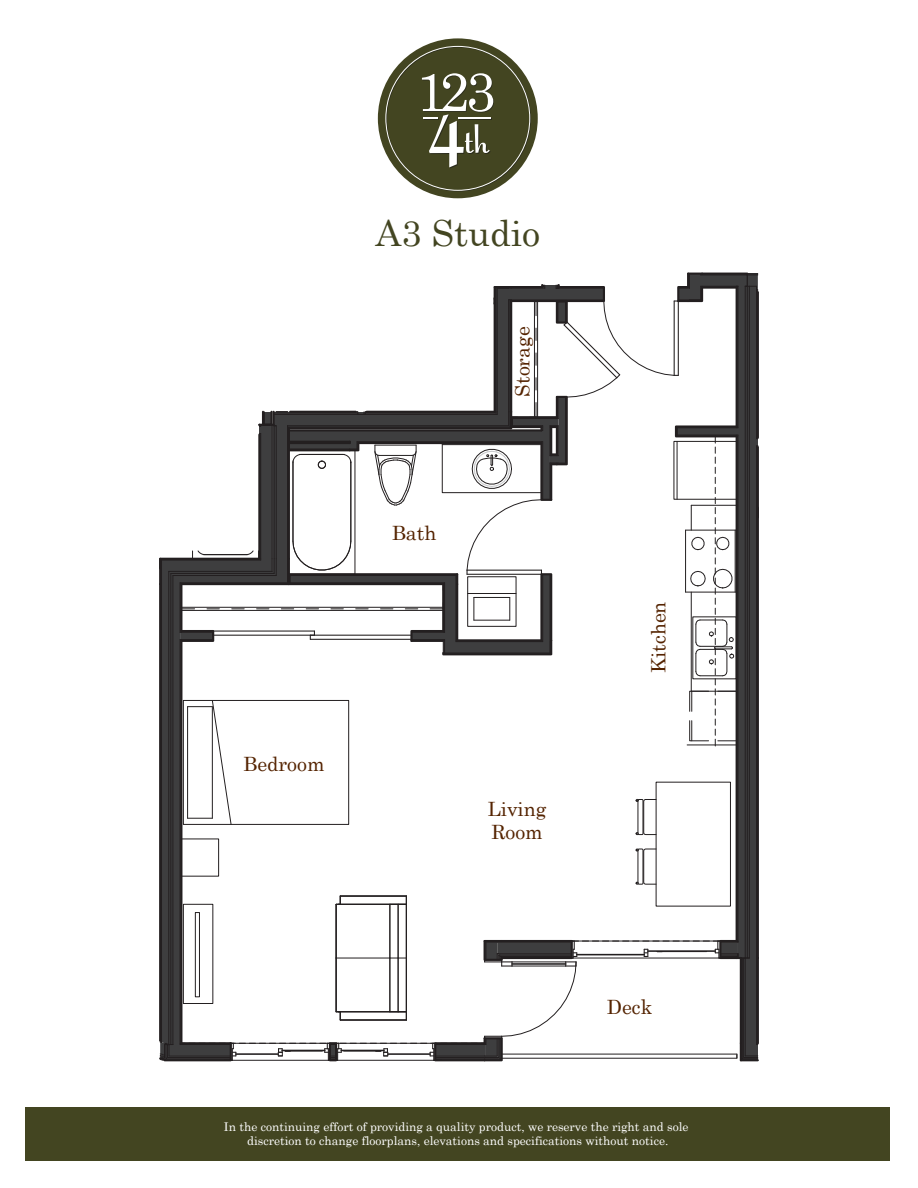
<style>
.page{position:relative;width:918px;height:1188px;background:#fff}
.page>*{position:absolute;margin:0;border:0;box-sizing:border-box;transform-origin:0 0}
.t1{font:36px "Century";color:#434521}
.t2{font:19.65px/23.7px "Century";color:#542300}
.t3{font:12px/14.4px "Century";color:#fff;text-align:center}
</style>
<div class="page">
<svg style="left:159px;top:273px;width:600px;height:789px"></svg>
<div style="left:618px;top:1000px;width:40px;height:16px;background:#fff"></div>
<div style="left:461px;top:776px;width:53px;height:18px;background:#fff"></div>
<div style="left:461px;top:794px;width:52px;height:18px;background:#fff"></div>
<div style="left:635px;top:381px;width:53px;height:18px;background:#fff"></div>
<div style="left:366px;top:523px;width:95px;height:18px;background:#fff"></div>
<div style="left:26px;top:1107px;width:864px;height:54px;background:#434521"></div>
<div style="left:378px;top:38px;width:160px;height:160px;background:#434521;border-radius:50%"></div>
<svg style="left:422px;top:73px;width:72px;height:95px"></svg>
<h1 class="t1" style="left:376px;top:203px;width:166px">A3 Studio</h1>
<h2 class="t2" style="left:243px;top:750px;width:83px">Bedroom</h2>
<h2 class="t2" style="left:392px;top:519px;width:46px">Bath</h2>
<h2 class="t2" style="left:509px;top:397px;width:72px;rotate:-90deg">Storage</h2>
<h2 class="t2" style="left:488px;top:795px;width:60px">Living<br>Room</h2>
<h2 class="t2" style="left:645px;top:673px;width:73px;rotate:-90deg">Kitchen</h2>
<h2 class="t2" style="left:607px;top:993px;width:47px">Deck</h2>
<p class="t3" style="left:224px;top:1118px;width:466px">In the continuing effort of providing a quality product, we reserve the right and sole discretion to change floorplans, elevations and specifications without notice.</p>
</div>
